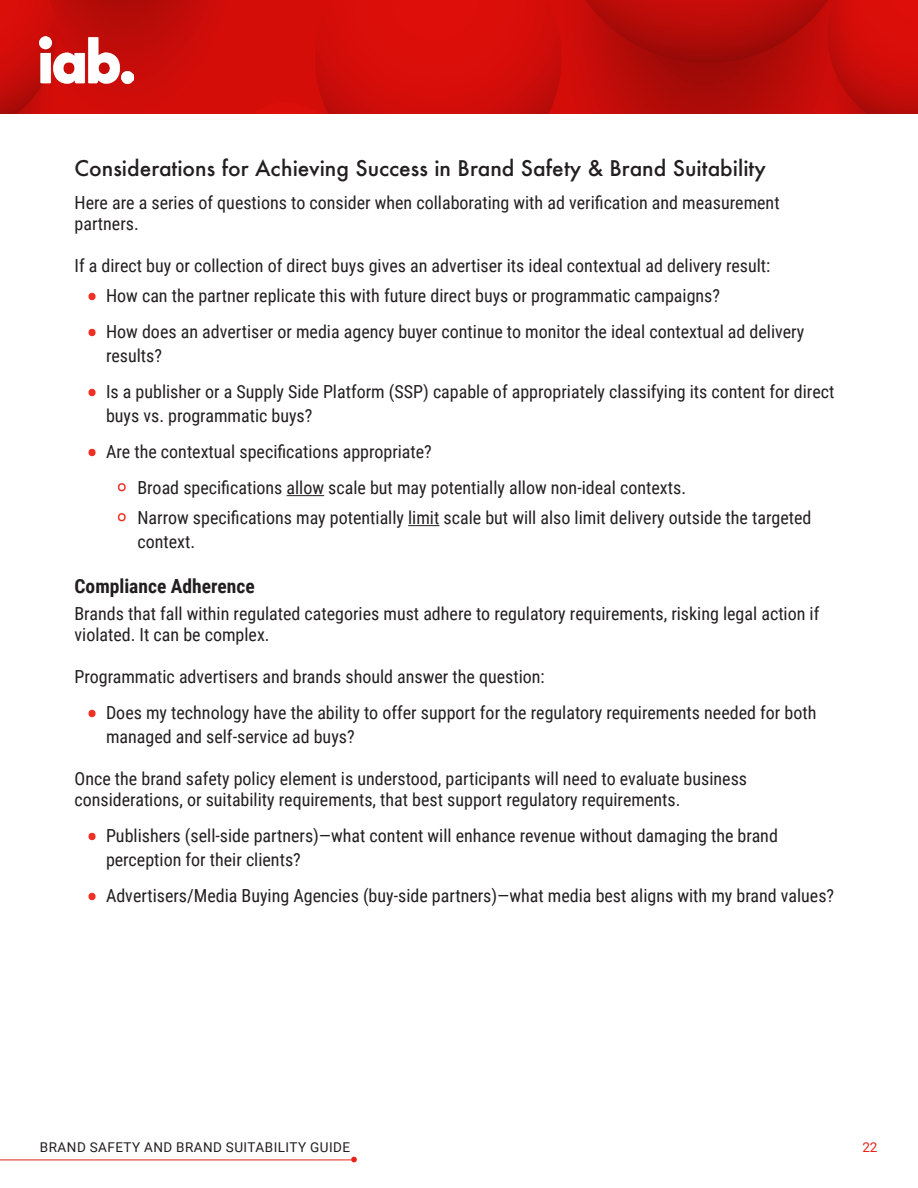
<style>
.page{position:relative;width:918px;height:1188px;background:#fff}
.page>*{position:absolute;margin:0;border:0;box-sizing:border-box;transform-origin:0 0}
.Headline{font:500 21px "Futura";color:#231f20}
.Sub_head{font:700 19.5px "Roboto Condensed";color:#231f20}
.Text_no_space_after{font:18px/24px "Roboto Condensed";color:#231f20}
.Body_Text{font:18px/21px "Roboto Condensed";color:#231f20}
.t1{font:13.5px "Roboto";letter-spacing:.035em;color:#231f20}
.t2{font:13.5px "Roboto";color:#e72419}
.s1{font-size:24px;color:#ef3024}
</style>
<div class="page">
<img style="left:0;top:0;width:918px;height:114px">
<img style="left:40px;top:37px;width:93px;height:46px">
<hr style="left:0;top:1160px;width:351px;height:1px;background:#e72419">
<svg style="left:351px;top:1157px;width:6px;height:5px"></svg>
<hr style="left:287px;top:495px;width:37px;height:1px;background:#231f20">
<hr style="left:408px;top:525px;width:31px;height:1px;background:#231f20">
<svg style="left:88px;top:292px;width:8px;height:9px"></svg>
<svg style="left:88px;top:328px;width:8px;height:9px"></svg>
<svg style="left:88px;top:388px;width:8px;height:9px"></svg>
<svg style="left:88px;top:448px;width:8px;height:9px"></svg>
<svg style="left:117px;top:483px;width:9px;height:9px"></svg>
<svg style="left:117px;top:513px;width:9px;height:9px"></svg>
<svg style="left:88px;top:709px;width:8px;height:9px"></svg>
<svg style="left:88px;top:832px;width:8px;height:9px"></svg>
<svg style="left:88px;top:892px;width:8px;height:9px"></svg>
<p class="Headline" style="left:75px;top:154px;width:693px">Considerations for Achieving Success in Brand Safety &amp; Brand Suitability</p>
<p class="Body_Text" style="left:75px;top:192px;width:707px">Here are a series of questions to consider when collaborating with ad verification and measurement partners.</p>
<p class="Body_Text" style="left:75px;top:255px;width:697px">If a direct buy or collection of direct buys gives an advertiser its ideal contextual ad delivery result:</p>
<p class="Text_no_space_after" style="left:88px;top:283px;width:634px"><span class="s1">•</span> How can the partner replicate this with future direct buys or programmatic campaigns?</p>
<p class="Text_no_space_after" style="left:106px;top:319px;width:700px;text-indent:-18px"><span class="s1">•</span> How does an advertiser or media agency buyer continue to monitor the ideal contextual ad delivery results?</p>
<p class="Text_no_space_after" style="left:106px;top:379px;width:730px;text-indent:-18px"><span class="s1">•</span> Is a publisher or a Supply Side Platform (SSP) capable of appropriately classifying its content for direct buys vs. programmatic buys?</p>
<p class="Text_no_space_after" style="left:88px;top:439px;width:345px"><span class="s1">•</span> Are the contextual specifications appropriate?</p>
<p class="Text_no_space_after" style="left:138px;top:475px;width:550px">Broad specifications allow scale but may potentially allow non-ideal contexts.</p>
<p class="Text_no_space_after" style="left:138px;top:505px;width:676px">Narrow specifications may potentially limit scale but will also limit delivery outside the targeted context.</p>
<p class="Sub_head" style="left:75px;top:573px;width:182px">Compliance Adherence</p>
<p class="Body_Text" style="left:75px;top:603px;width:746px">Brands that fall within regulated categories must adhere to regulatory requirements, risking legal action if violated. It can be complex.</p>
<p class="Text_no_space_after" style="left:75px;top:664px;width:472px">Programmatic advertisers and brands should answer the question:</p>
<p class="Text_no_space_after" style="left:106px;top:700px;width:712px;text-indent:-18px"><span class="s1">•</span> Does my technology have the ability to offer support for the regulatory requirements needed for both managed and self-service ad buys?</p>
<p class="Text_no_space_after" style="left:75px;top:768px;width:674px;line-height:21px">Once the brand safety policy element is understood, participants will need to evaluate business considerations, or suitability requirements, that best support regulatory requirements.</p>
<p class="Text_no_space_after" style="left:106px;top:823px;width:673px;text-indent:-18px"><span class="s1">•</span> Publishers (sell-side partners)—what content will enhance revenue without damaging the brand perception for their clients?</p>
<p class="Text_no_space_after" style="left:88px;top:883px;width:748px"><span class="s1">•</span> Advertisers/Media Buying Agencies (buy-side partners)—what media best aligns with my brand values?</p>
<p class="t1" style="left:40px;top:1138px;width:312px">BRAND SAFETY AND BRAND SUITABILITY GUIDE</p>
<p class="t2" style="left:862px;top:1138px;width:17px">22</p>
</div>
